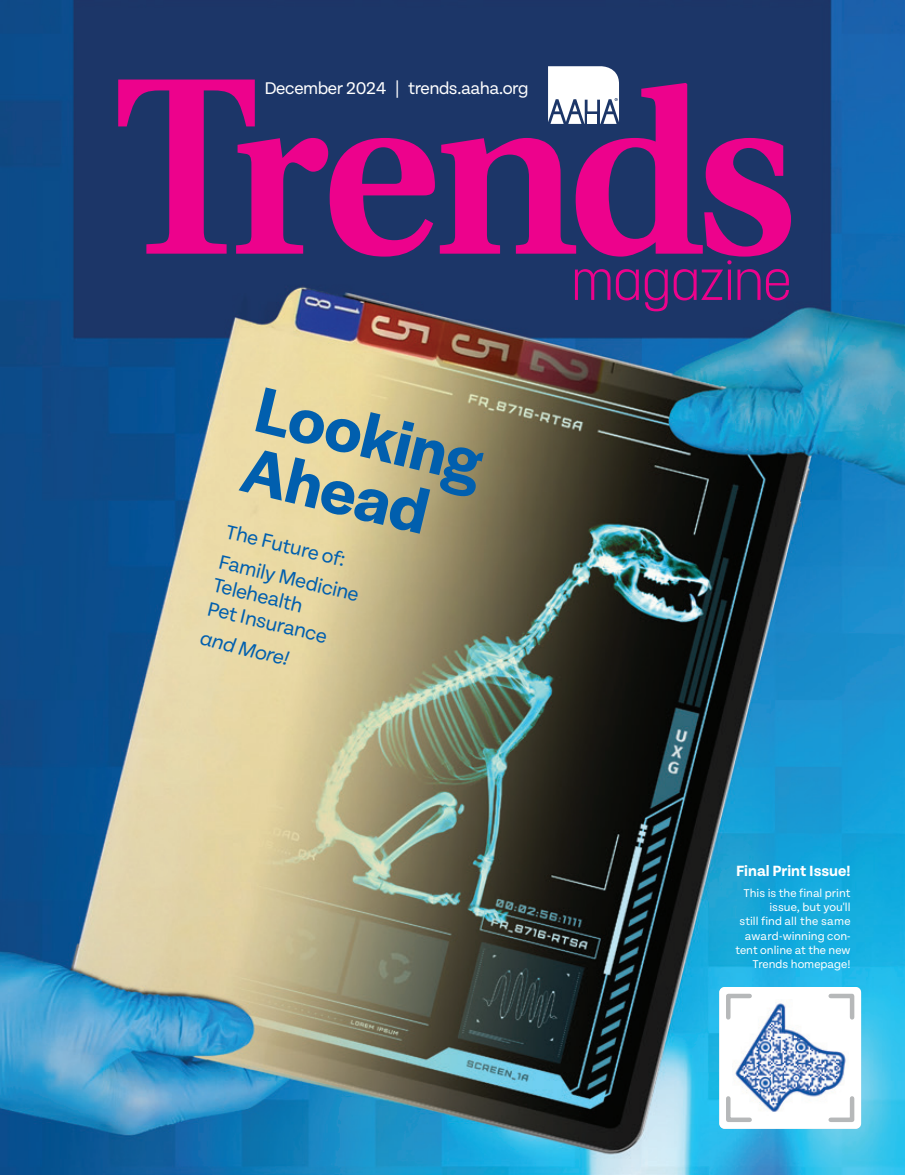
<style>
.page{position:relative;width:905px;height:1175px;background:#fff}
.page>*{position:absolute;margin:0;border:0;box-sizing:border-box;transform-origin:0 0}
.t1{font:600 67.5px/61.2px "Halyard Display";color:#015fae}
.t2{font:21px/30.8px "Tenon";color:#015fae}
.t3{font:italic 21px "Tenon";color:#015fae}
.t4{font:18px "Tenon";letter-spacing:-.03em;color:#fff}
.t5{font:700 15.75px "Tenon";color:#fff}
.t6{font:12px/14.2px "Tenon";color:#fff;text-align:right}
</style>
<div class="page">
<img style="left:0;top:0;width:904px;height:1174px">
<div style="left:719px;top:987px;width:142px;height:141px;background:#fff;border-radius:5px"></div>
<svg style="left:726px;top:993px;width:129px;height:129px"></svg>
<svg style="left:118px;top:66px;width:673px;height:245px"></svg>
<h3 class="t4" style="left:264px;top:79px;width:266px">December 2024 | trends.aaha.org</h3>
<h1 class="t1" style="left:264px;top:376px;width:233px;rotate:13deg">Looking<br>Ahead</h1>
<h2 class="t2" style="left:229px;top:517px;width:145px;rotate:13deg">The Future of:<br>Family Medicine</h2>
<h2 class="t2" style="left:216px;top:573px;width:124px;line-height:24.2px;rotate:13deg">Telehealth<br>Pet Insurance</h2>
<h2 class="t3" style="left:203px;top:627px;width:92px;rotate:13deg">and More!</h2>
<h3 class="t5" style="left:736px;top:862px;width:116px">Final Print Issue!</h3>
<p class="t6" style="left:735px;top:886px;width:117px">This is the final print issue, but you'll<br>still find all the same award-winning con&shy;tent online at the new<br>Trends homepage!</p>
</div>
